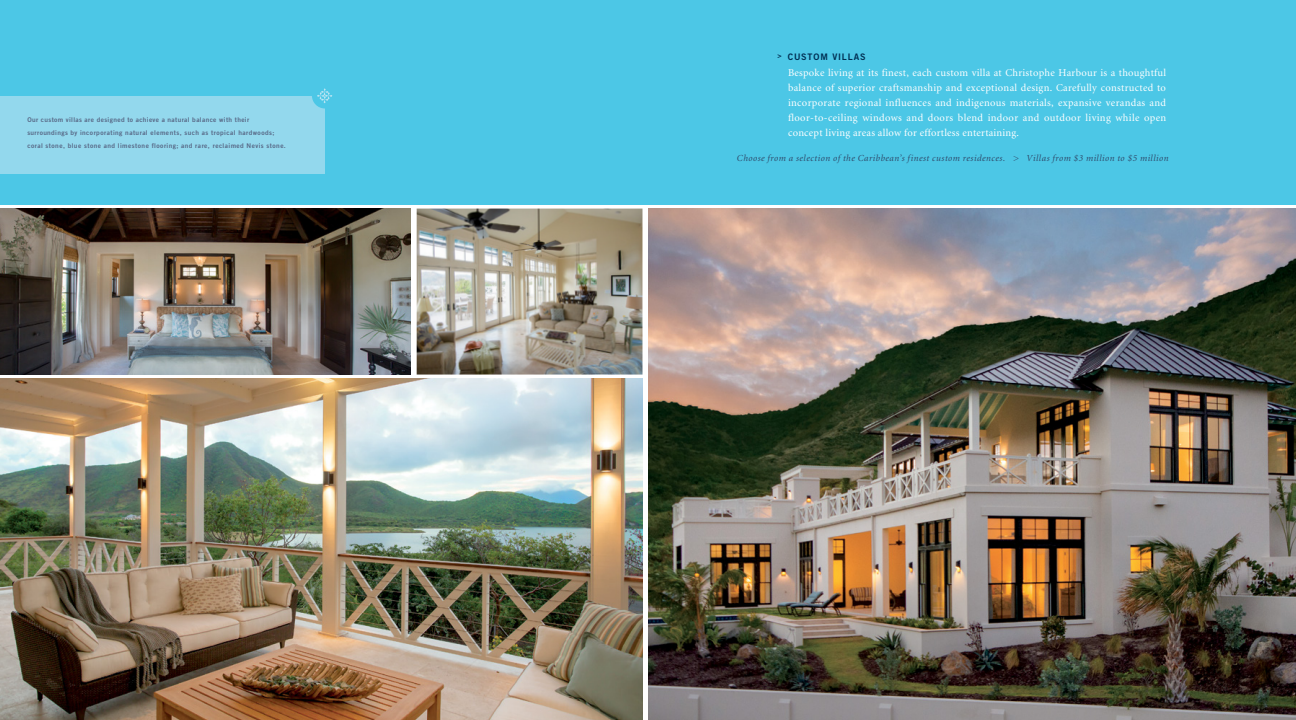
<style>
.page{position:relative;width:1296px;height:720px;background:#fff}
.page>*{position:absolute;margin:0;border:0;box-sizing:border-box;transform-origin:0 0}
.t1{font:10.5px/15px "Minion";letter-spacing:.02em;color:#fff;text-align:justify}
.t2{font:italic 9.2px "Minion";letter-spacing:.05em;color:#2e496a}
.t3{font:9px "Trade Gothic LT Std Bd 2";letter-spacing:.09em;color:#002f53}
.t4{font:6.5px/13px "Trade Gothic LT Std Bd 2";letter-spacing:.065em;color:#576785}
</style>
<div class="page">
<div style="left:0;top:0;width:1296px;height:204px;background:#4cc7e6"></div>
<div style="left:0;top:96px;width:325px;height:77px;background:#93d8ed"></div>
<div style="left:312px;top:83px;width:26px;height:25px;background:#4cc7e6;border-radius:50%"></div>
<svg style="left:317px;top:88px;width:15px;height:15px"></svg>
<img style="left:0;top:379px;width:642px;height:341px">
<img style="left:648px;top:209px;width:648px;height:511px">
<img style="left:417px;top:209px;width:225px;height:166px">
<img style="left:0;top:209px;width:411px;height:166px">
<p class="t4" style="left:27px;top:113px;width:260px">Our custom villas are designed to achieve a natural balance with their surroundings by incorporating natural elements, such as tropical hardwoods; coral stone, blue stone and limestone flooring; and rare, reclaimed Nevis stone.</p>
<p class="t3" style="left:778px;top:51px;width:90px"><sup>&gt;</sup> CUSTOM VILLAS</p>
<p class="t1" style="left:788px;top:66px;width:380px">Bespoke living at its finest, each custom villa at Christophe Harbour is a thoughtful balance of superior craftsmanship and exceptional design. Carefully constructed to incorporate regional influences and indigenous materials, expansive verandas and floor-to-ceiling windows and doors blend indoor and outdoor living while open concept living areas allow for effortless entertaining.</p>
<p class="t2" style="left:737px;top:154px;width:433px">Choose from a selection of the Caribbean’s finest custom residences. &gt; Villas from $3 million to $5 million</p>
</div>
